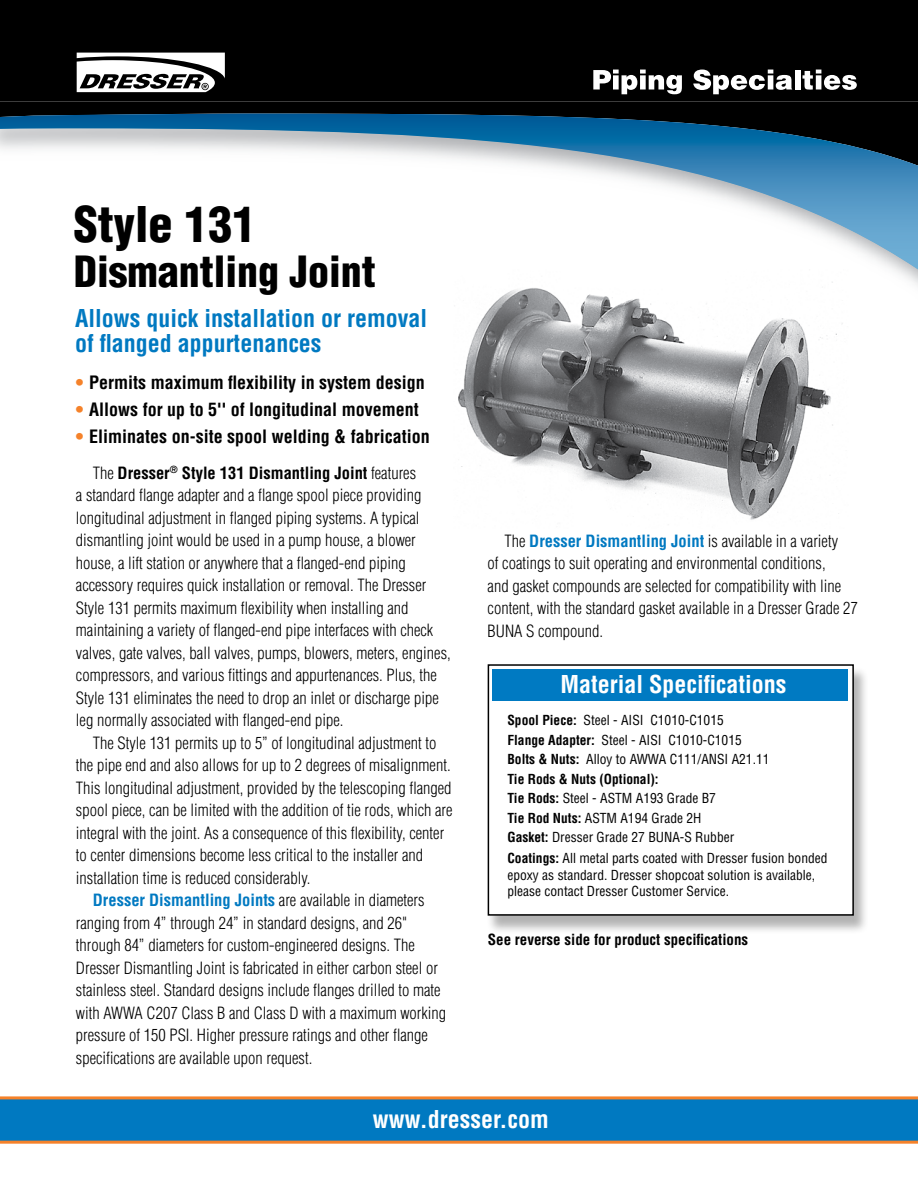
<style>
.page{position:relative;width:918px;height:1188px;background:#fff}
.page>*{position:absolute;margin:0;border:0;box-sizing:border-box;transform-origin:0 0}
.t1{font:900 condensed 48px "Helvetica";color:#000}
.t2{font:900 condensed 42px "Helvetica";color:#000}
.t3{font:700 condensed 24px/25.5px "Helvetica";color:#0079c1}
.t4{font:700 condensed 24px "Helvetica";color:#fff}
.t5{font:700 condensed 18px "Helvetica";color:#000}
.t6{font:300 condensed 16.5px/22.5px "Helvetica";color:#000}
.t7{font:700 condensed 16.5px "Helvetica";color:#0079c1}
.t8{font:700 condensed 15px "Helvetica";color:#000}
.t9{font:condensed 13.5px/19.5px "Helvetica";color:#000}
.s1{color:#f5822a}
.s2{font-weight:700}
.s3{font-weight:300;color:#000}
.s4{font-weight:700;color:#0079c1}
</style>
<div class="page">
<div style="left:0;top:0;width:918px;height:102px;background:#000"></div>
<svg style="left:77px;top:53px;width:148px;height:39px"></svg>
<img style="left:912px;top:269px;width:6px;height:16px">
<div style="left:0;top:102px;width:918px;height:12px;background:#000"></div>
<svg style="left:0;top:114px;width:918px;height:155px"></svg>
<svg style="left:593px;top:70px;width:89px;height:24px"></svg>
<svg style="left:693px;top:70px;width:99px;height:24px"></svg>
<div style="left:795px;top:70px;width:5px;height:19px;background:#fff"></div>
<svg style="left:803px;top:70px;width:54px;height:20px"></svg>
<div style="left:487px;top:666px;width:388px;height:275px;background:#000;opacity:.3"></div>
<div style="left:488px;top:665px;width:365px;height:250px;background:#fff"></div>
<div style="left:488px;top:664px;width:366px;height:252px;border:2px solid #000"></div>
<img style="left:458px;top:282px;width:385px;height:238px">
<svg style="left:0;top:1096px;width:918px;height:48px;background:#227caf"></svg>
<div style="left:492px;top:669px;width:356px;height:31px;background:#007ac2"></div>
<h1 class="t1" style="left:74px;top:194px;width:184px">Style 131</h1>
<h2 class="t2" style="left:74px;top:245px;width:304px">Dismantling Joint</h2>
<h3 class="t3" style="left:75px;top:305px;width:354px">Allows quick installation or removal of flanged appurtenances</h3>
<p class="t5" style="left:76px;top:371px;width:351px"><span class="s1">•</span> Permits maximum flexibility in system design</p>
<p class="t5" style="left:76px;top:398px;width:345px"><span class="s1">•</span> Allows for up to 5'' of longitudinal movement</p>
<p class="t5" style="left:76px;top:425px;width:356px"><span class="s1">•</span> Eliminates on-site spool welding &amp; fabrication</p>
<p class="t6" style="left:76px;top:462px;width:376px;text-indent:17px">The <span class="s2">Dresser</span><sup>®</sup> <span class="s2">Style 131 Dismantling Joint</span> features<br>a standard flange adapter and a flange spool piece providing longitudinal adjustment in flanged piping systems. A typical dismantling joint would be used in a pump house, a blower house, a lift station or anywhere that a flanged-end piping accessory requires quick installation or removal. The Dresser Style 131 permits maximum flexibility when installing and maintaining a variety of flanged-end pipe interfaces with check valves, gate valves, ball valves, pumps, blowers, meters, engines, compressors, and various fittings and appurtenances. Plus, the Style 131 eliminates the need to drop an inlet or discharge pipe leg normally associated with flanged-end pipe.</p>
<p class="t6" style="left:93px;top:732px;width:345px">The Style 131 permits up to 5” of longitudinal adjustment to</p>
<p class="t6" style="left:76px;top:754px;width:376px">the pipe end and also allows for up to 2 degrees of misalignment.</p>
<p class="t6" style="left:76px;top:777px;width:377px">This longitudinal adjustment, provided by the telescoping flanged</p>
<p class="t6" style="left:76px;top:799px;width:378px">spool piece, can be limited with the addition of tie rods, which are</p>
<p class="t6" style="left:76px;top:822px;width:370px">integral with the joint. As a consequence of this flexibility, center</p>
<p class="t6" style="left:76px;top:844px;width:349px">to center dimensions become less critical to the installer and</p>
<p class="t6" style="left:76px;top:867px;width:236px">installation time is reduced considerably.</p>
<p class="t7" style="left:93px;top:890px;width:333px">Dresser Dismantling Joints <span class="s3">are available in diameters</span></p>
<p class="t6" style="left:76px;top:912px;width:333px">ranging from 4” through 24” in standard designs, and 26"</p>
<p class="t6" style="left:76px;top:934px;width:341px">through 84” diameters for custom-engineered designs. The</p>
<p class="t6" style="left:76px;top:957px;width:363px">Dresser Dismantling Joint is fabricated in either carbon steel or</p>
<p class="t6" style="left:76px;top:979px;width:366px">stainless steel. Standard designs include flanges drilled to mate</p>
<p class="t6" style="left:76px;top:1002px;width:372px">with AWWA C207 Class B and Class D with a maximum working</p>
<p class="t6" style="left:76px;top:1024px;width:353px">pressure of 150 PSI. Higher pressure ratings and other flange</p>
<p class="t6" style="left:76px;top:1047px;width:238px">specifications are available upon request.</p>
<p class="t6" style="left:488px;top:530px;width:372px;text-indent:17px">The <span class="s4">Dresser Dismantling Joint</span> is available in a variety<br>of coatings to suit operating and environmental conditions,<br>and gasket compounds are selected for compatibility with line content, with the standard gasket available in a Dresser Grade 27<br>BUNA S compound.</p>
<h3 class="t4" style="left:560px;top:669px;width:228px">Material Specifications</h3>
<p class="t9" style="left:507px;top:710px;width:264px"><span class="s2">Spool Piece:</span> Steel - AISI C1010-C1015<br><span class="s2">Flange Adapter:</span> Steel - AISI C1010-C1015<br><span class="s2">Bolts &amp; Nuts:</span> Alloy to AWWA C111/ANSI A21.11<br><span class="s2">Tie Rods &amp; Nuts (Optional):<br>Tie Rods:</span> Steel - ASTM A193 Grade B7<br><span class="s2">Tie Rod Nuts:</span> ASTM A194 Grade 2H<br><span class="s2">Gasket:</span> Dresser Grade 27 BUNA-S Rubber</p>
<p class="t9" style="left:507px;top:850px;width:322px;line-height:16.5px"><span class="s2">Coatings:</span> All metal parts coated with Dresser fusion bonded epoxy as standard. Dresser shopcoat solution is available, please contact Dresser Customer Service.</p>
<p class="t8" style="left:488px;top:930px;width:262px">See reverse side for product specifications</p>
<h3 class="t4" style="left:373px;top:1104px;width:177px">www.dresser.com</h3>
</div>
